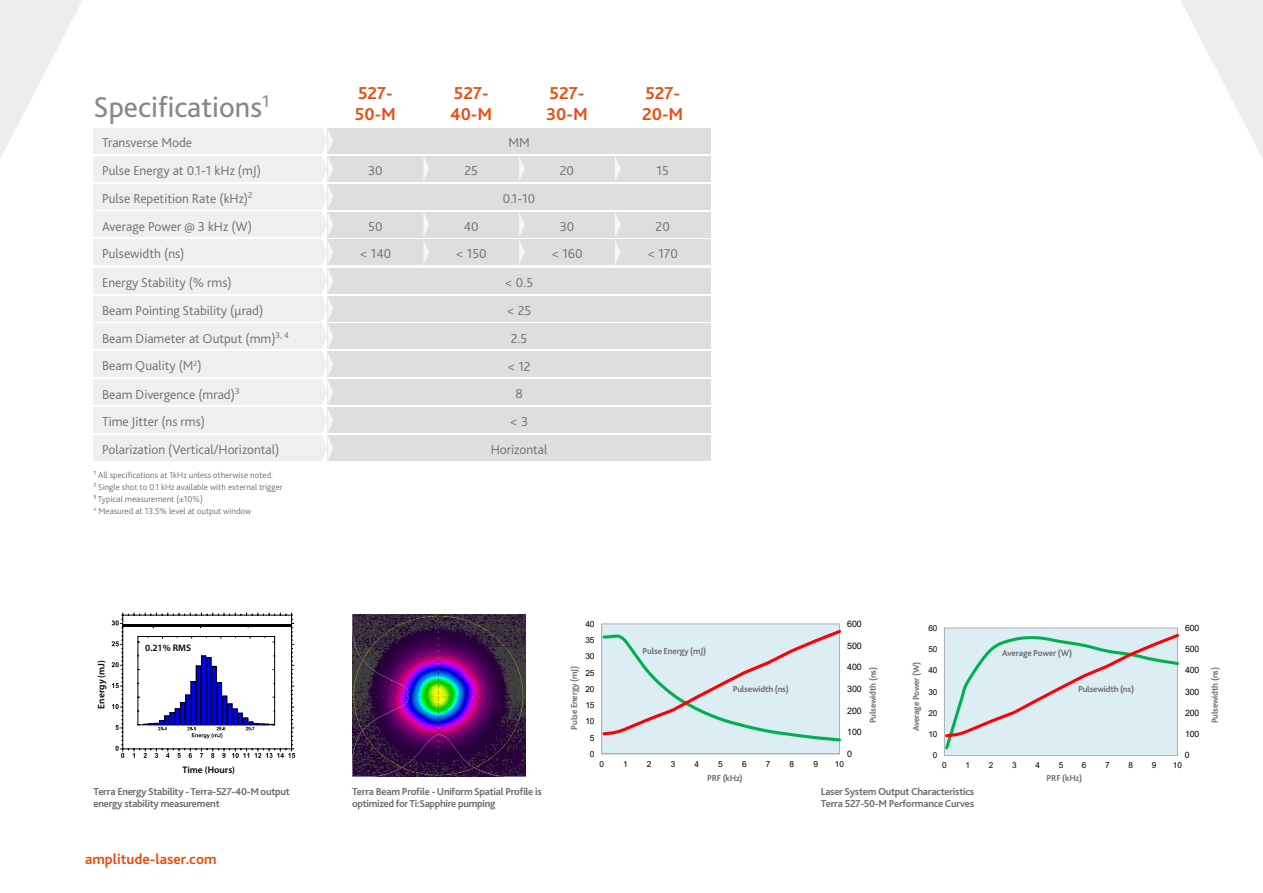
<style>
.page{position:relative;width:1263px;height:893px;background:#fff}
.page>*{position:absolute;margin:0;border:0;box-sizing:border-box;transform-origin:0 0}
.t1{font:30px "Bliss 2";color:#878787}
.t2{font:700 18px/21.6px "Bliss 2";color:#e94e0f}
.t3{font:700 15px "Bliss 2";color:#e94e0f}
.t4{font:300 13.5px/27.9px "Bliss 2";color:#6d6c6c}
.t5{font:700 10.5px/12px "Bliss 2";letter-spacing:-.025em;color:#6d6c6c}
.t6{font:600 9.6px "Myriad Pro";color:#000}
.t7{font:300 9px/12px "Bliss 2";color:#706f6f}
.t8{font:700 9px "Bliss 2";letter-spacing:-.025em;color:#6d6c6c}
.t9{font:8.85px "Arial";letter-spacing:-.01em;color:#000}
.t10{font:8.7px "Arial";letter-spacing:-.005em;color:#000}
.t11{font:8.4px "Arial";letter-spacing:-.005em;color:#000}
.t12{font:8.25px "Arial";letter-spacing:-.005em;color:#000}
</style>
<div class="page">
<svg style="left:0;top:0;width:82px;height:158px"></svg>
<svg style="left:1181px;top:0;width:82px;height:158px"></svg>
<div style="left:328px;top:128px;width:382px;height:26px;background:#dedede"></div>
<div style="left:94px;top:128px;width:228px;height:26px;background:#efefef"></div>
<div style="left:94px;top:156px;width:228px;height:25px;background:#efefef"></div>
<div style="left:94px;top:184px;width:228px;height:25px;background:#efefef"></div>
<div style="left:94px;top:212px;width:228px;height:25px;background:#efefef"></div>
<div style="left:94px;top:239px;width:228px;height:26px;background:#efefef"></div>
<div style="left:328px;top:156px;width:95px;height:25px;background:#dedede"></div>
<div style="left:423px;top:156px;width:96px;height:25px;background:#dedede"></div>
<svg style="left:423px;top:157px;width:6px;height:23px"></svg>
<div style="left:519px;top:156px;width:96px;height:25px;background:#dedede"></div>
<div style="left:615px;top:156px;width:95px;height:25px;background:#dedede"></div>
<svg style="left:519px;top:157px;width:6px;height:24px"></svg>
<svg style="left:615px;top:157px;width:6px;height:23px"></svg>
<div style="left:328px;top:184px;width:382px;height:25px;background:#dedede"></div>
<div style="left:328px;top:212px;width:95px;height:25px;background:#dedede"></div>
<div style="left:423px;top:212px;width:96px;height:25px;background:#dedede"></div>
<div style="left:519px;top:212px;width:96px;height:25px;background:#dedede"></div>
<div style="left:615px;top:212px;width:95px;height:25px;background:#dedede"></div>
<div style="left:328px;top:239px;width:95px;height:26px;background:#dedede"></div>
<div style="left:423px;top:239px;width:96px;height:26px;background:#dedede"></div>
<svg style="left:423px;top:213px;width:6px;height:51px"></svg>
<div style="left:519px;top:239px;width:96px;height:26px;background:#dedede"></div>
<div style="left:615px;top:239px;width:95px;height:26px;background:#dedede"></div>
<svg style="left:519px;top:213px;width:6px;height:51px"></svg>
<svg style="left:615px;top:213px;width:6px;height:51px"></svg>
<div style="left:328px;top:268px;width:382px;height:25px;background:#dedede"></div>
<div style="left:94px;top:268px;width:228px;height:25px;background:#efefef"></div>
<div style="left:94px;top:296px;width:228px;height:25px;background:#efefef"></div>
<div style="left:94px;top:324px;width:228px;height:25px;background:#efefef"></div>
<div style="left:94px;top:351px;width:228px;height:26px;background:#efefef"></div>
<div style="left:94px;top:379px;width:228px;height:26px;background:#efefef"></div>
<div style="left:328px;top:296px;width:382px;height:25px;background:#dedede"></div>
<div style="left:328px;top:324px;width:382px;height:25px;background:#dedede"></div>
<div style="left:328px;top:352px;width:382px;height:25px;background:#dedede"></div>
<div style="left:328px;top:379px;width:382px;height:26px;background:#dedede"></div>
<div style="left:94px;top:408px;width:228px;height:25px;background:#efefef"></div>
<div style="left:94px;top:435px;width:228px;height:26px;background:#efefef"></div>
<div style="left:328px;top:408px;width:382px;height:25px;background:#dedede"></div>
<div style="left:328px;top:435px;width:382px;height:26px;background:#dedede"></div>
<svg style="left:322px;top:128px;width:11px;height:333px"></svg>
<svg style="left:112px;top:613px;width:183px;height:145px"></svg>
<img style="left:352px;top:614px;width:173px;height:163px">
<hr style="left:602px;top:754px;width:237px;height:1px;background:#afb0b5">
<svg style="left:601px;top:623px;width:239px;height:131px;background:#d6e3e7"></svg>
<svg style="left:944px;top:627px;width:234px;height:129px;background:#d6e3e7"></svg>
<h1 class="t1" style="left:94px;top:88px;width:177px">Specifications<sup>1</sup></h1>
<h2 class="t2" style="left:355px;top:82px;width:43px">527-<br>50-M</h2>
<p class="t4" style="left:102px;top:128px;width:92px">Transverse Mode</p>
<h2 class="t2" style="left:450px;top:82px;width:44px">527-<br>40-M</h2>
<h2 class="t2" style="left:546px;top:82px;width:43px">527-<br>30-M</h2>
<h2 class="t2" style="left:642px;top:82px;width:43px">527-<br>20-M</h2>
<p class="t4" style="left:508px;top:128px;width:23px">MM</p>
<p class="t4" style="left:102px;top:156px;width:161px;line-height:28.5px">Pulse Energy at 0.1-1 kHz (mJ)<br>Pulse Repetition Rate (kHz)<sup>2</sup></p>
<p class="t4" style="left:102px;top:212px;width:151px">Average Power @ 3 kHz (W)<br>Pulsewidth (ns)</p>
<p class="t4" style="left:368px;top:156px;width:16px">30</p>
<p class="t4" style="left:464px;top:156px;width:15px">25</p>
<p class="t4" style="left:560px;top:156px;width:16px">20</p>
<p class="t4" style="left:656px;top:156px;width:14px">15</p>
<p class="t4" style="left:503px;top:184px;width:34px">0.1-10</p>
<p class="t4" style="left:368px;top:212px;width:16px">50</p>
<p class="t4" style="left:464px;top:212px;width:16px">40</p>
<p class="t4" style="left:560px;top:212px;width:16px">30</p>
<p class="t4" style="left:656px;top:212px;width:16px">20</p>
<p class="t4" style="left:360px;top:240px;width:33px">&lt; 140</p>
<p class="t4" style="left:456px;top:240px;width:32px">&lt; 150</p>
<p class="t4" style="left:551px;top:240px;width:33px">&lt; 160</p>
<p class="t4" style="left:647px;top:240px;width:32px">&lt; 170</p>
<p class="t4" style="left:102px;top:268px;width:131px">Energy Stability (% rms)</p>
<p class="t4" style="left:505px;top:268px;width:30px">&lt; 0.5</p>
<p class="t4" style="left:102px;top:295px;width:188px;line-height:28.5px">Beam Pointing Stability (µrad)<br>Beam Diameter at Output (mm)<sup>3,</sup> <sup>4</sup></p>
<p class="t4" style="left:102px;top:351px;width:139px;line-height:28.5px">Beam Quality (M<sup>2</sup>)<br>Beam Divergence (mrad)<sup>3</sup></p>
<p class="t4" style="left:507px;top:296px;width:26px;text-align:center">&lt; 25<br>2.5 &lt; 12<br>8</p>
<p class="t4" style="left:102px;top:408px;width:179px">Time Jitter (ns rms)<br>Polarization (Vertical/Horizontal)</p>
<p class="t4" style="left:491px;top:408px;width:58px;text-align:center">&lt; 3<br>Horizontal</p>
<p class="t7" style="left:94px;top:469px;width:191px">¹ All specifications at 1kHz unless otherwise noted.<br>² Single shot to 0.1 kHz available with external trigger ³ Typical measurement (±10%)<br><sup>4</sup> Measured at 13.5% level at output window</p>
<p class="t11" style="left:585px;top:618px;width:11px">40</p>
<p class="t9" style="left:847px;top:618px;width:16px">600</p>
<p class="t12" style="left:928px;top:622px;width:11px">60</p>
<p class="t10" style="left:1185px;top:622px;width:16px">600</p>
<p class="t6" style="left:95px;top:708px;width:50px;rotate:-90deg">Energy (mJ)</p>
<p class="t6" style="left:145px;top:642px;width:47px">0.21% RMS</p>
<p class="t11" style="left:585px;top:634px;width:11px">35</p>
<p class="t11" style="left:585px;top:651px;width:11px">30</p>
<p class="t8" style="left:642px;top:646px;width:65px">Pulse Energy (mJ)</p>
<p class="t9" style="left:847px;top:639px;width:16px">500</p>
<p class="t12" style="left:928px;top:643px;width:11px">50</p>
<p class="t8" style="left:1002px;top:647px;width:71px">Average Power (W)</p>
<p class="t10" style="left:1185px;top:643px;width:16px">500</p>
<p class="t8" style="left:568px;top:729px;width:65px;rotate:-90deg">Pulse Energy (mJ)</p>
<p class="t11" style="left:585px;top:667px;width:11px">25</p>
<p class="t11" style="left:585px;top:683px;width:11px">20</p>
<p class="t11" style="left:585px;top:699px;width:11px">15</p>
<p class="t11" style="left:585px;top:715px;width:11px">10</p>
<p class="t11" style="left:590px;top:732px;width:6px">5</p>
<p class="t8" style="left:733px;top:684px;width:58px">Pulsewidth (ns)</p>
<p class="t9" style="left:847px;top:661px;width:16px">400</p>
<p class="t8" style="left:867px;top:723px;width:58px;rotate:-90deg">Pulsewidth (ns)</p>
<p class="t9" style="left:847px;top:683px;width:16px">300</p>
<p class="t9" style="left:847px;top:704px;width:16px">200</p>
<p class="t9" style="left:847px;top:726px;width:16px">100</p>
<p class="t8" style="left:910px;top:731px;width:71px;rotate:-90deg">Average Power (W)</p>
<p class="t12" style="left:928px;top:665px;width:11px">40</p>
<p class="t12" style="left:928px;top:686px;width:11px">30</p>
<p class="t12" style="left:928px;top:707px;width:11px">20</p>
<p class="t12" style="left:928px;top:728px;width:11px">10</p>
<p class="t8" style="left:1078px;top:684px;width:58px">Pulsewidth (ns)</p>
<p class="t10" style="left:1185px;top:664px;width:16px">400</p>
<p class="t10" style="left:1185px;top:686px;width:16px">300</p>
<p class="t10" style="left:1185px;top:707px;width:16px">200</p>
<p class="t10" style="left:1185px;top:728px;width:16px">100</p>
<p class="t8" style="left:1209px;top:723px;width:58px;rotate:-90deg">Pulsewidth (ns)</p>
<p class="t11" style="left:590px;top:748px;width:6px">0</p>
<p class="t9" style="left:847px;top:748px;width:6px">0</p>
<p class="t12" style="left:933px;top:750px;width:6px">0</p>
<p class="t10" style="left:1185px;top:749px;width:6px">0</p>
<p class="t6" style="left:183px;top:763px;width:54px">Time (Hours)</p>
<p class="t5" style="left:94px;top:785px;width:198px">Terra Energy Stability - Terra-527-40-M output energy stability measurement</p>
<p class="t5" style="left:352px;top:785px;width:191px">Terra Beam Profile - Uniform Spatial Profile is optimized for Ti:Sapphire pumping</p>
<p class="t11" style="left:599px;top:758px;width:6px">0</p>
<p class="t11" style="left:623px;top:758px;width:6px">1</p>
<p class="t11" style="left:647px;top:758px;width:6px">2</p>
<p class="t11" style="left:671px;top:758px;width:6px">3</p>
<p class="t11" style="left:694px;top:758px;width:6px">4</p>
<p class="t11" style="left:718px;top:758px;width:6px">5</p>
<p class="t11" style="left:742px;top:758px;width:6px">6</p>
<p class="t11" style="left:766px;top:758px;width:6px">7</p>
<p class="t11" style="left:789px;top:758px;width:6px">8</p>
<p class="t11" style="left:813px;top:758px;width:6px">9</p>
<p class="t11" style="left:835px;top:758px;width:11px">10</p>
<p class="t5" style="left:821px;top:785px;width:155px">Laser System Output Characteristics<br>Terra 527-50-M Performance Curves</p>
<p class="t12" style="left:942px;top:760px;width:6px">0</p>
<p class="t12" style="left:965px;top:760px;width:6px">1</p>
<p class="t12" style="left:989px;top:760px;width:6px">2</p>
<p class="t12" style="left:1012px;top:760px;width:6px">3</p>
<p class="t12" style="left:1035px;top:760px;width:6px">4</p>
<p class="t12" style="left:1059px;top:760px;width:6px">5</p>
<p class="t12" style="left:1082px;top:760px;width:6px">6</p>
<p class="t12" style="left:1105px;top:760px;width:6px">7</p>
<p class="t12" style="left:1128px;top:760px;width:6px">8</p>
<p class="t12" style="left:1152px;top:760px;width:6px">9</p>
<p class="t12" style="left:1173px;top:760px;width:11px">10</p>
<p class="t8" style="left:707px;top:772px;width:37px">PRF (kHz)</p>
<p class="t8" style="left:1047px;top:772px;width:37px">PRF (kHz)</p>
<p class="t3" style="left:85px;top:850px;width:133px">amplitude-laser.com</p>
</div>
